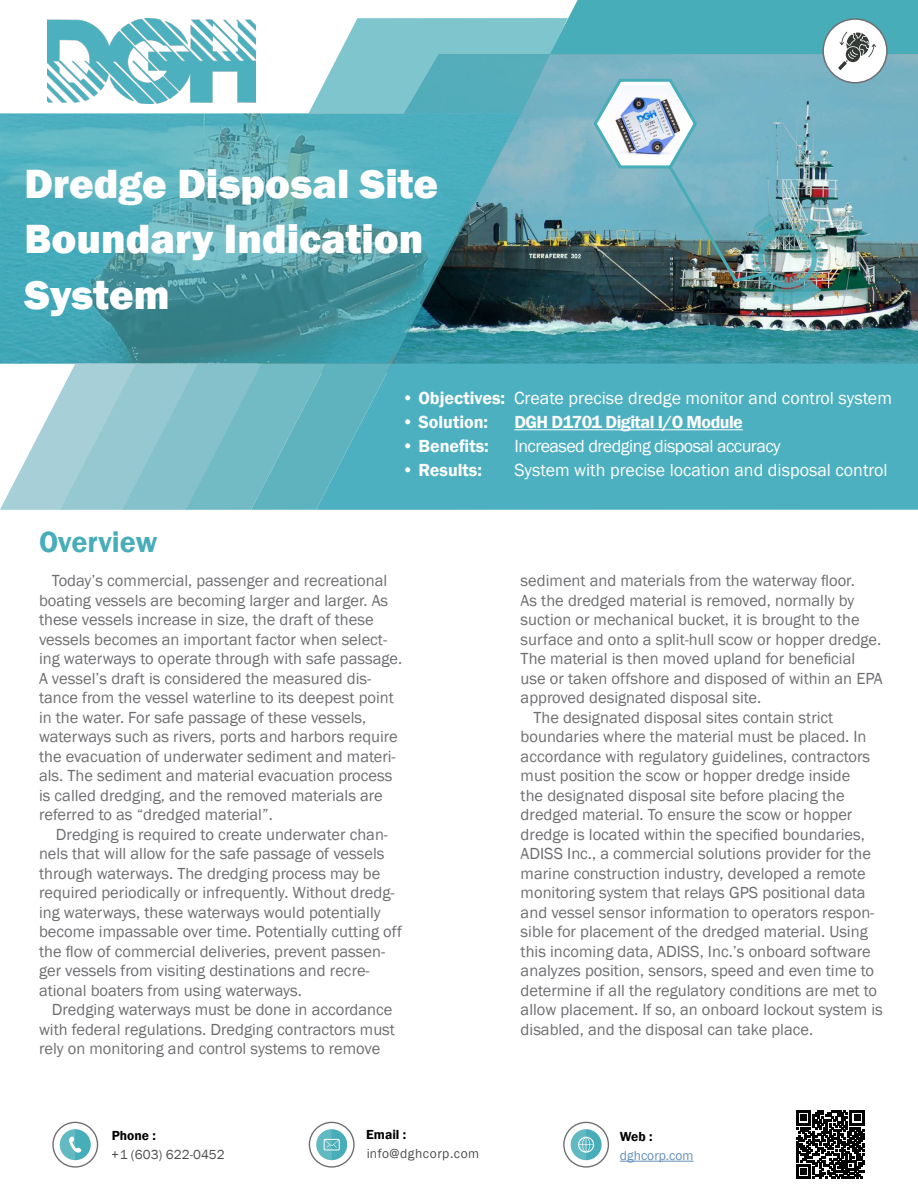
<style>
.page{position:relative;width:918px;height:1188px;background:#fff}
.page>*{position:absolute;margin:0;border:0;box-sizing:border-box;transform-origin:0 0}
.t1{font:800 42px/55.5px "Franklin Gothic";color:#fff}
.t2{font:600 30px "Franklin Gothic";color:#47adb8}
.t3{font:18px "Franklin Gothic";color:#fff}
.t4{font:600 18px "Franklin Gothic";letter-spacing:-.015em;color:#fff}
.t5{font:18px "Franklin Gothic";letter-spacing:-.03em;color:#fff}
.t6{font:16.5px/19.5px "Franklin Gothic";color:#6d6e71}
.t7{font:600 13.5px "Franklin Gothic";color:#000}
.t8{font:13.5px "Franklin Gothic";letter-spacing:.035em;color:#000}
.t9{font:13.5px "Franklin Gothic";color:#000}
.t10{font:13.5px "Franklin Gothic";color:#215e9e}
.s1{font-weight:600}
</style>
<div class="page">
<div style="left:568px;top:0;width:350px;height:54px;background:#47adb8"></div>
<img style="left:521px;top:54px;width:397px;height:310px">
<svg style="left:308px;top:18px;width:261px;height:97px;background:#7ec2cb"></svg>
<svg style="left:0;top:114px;width:521px;height:250px;background:#4b9ca8"></svg>
<img style="left:47px;top:19px;width:208px;height:85px">
<svg style="left:0;top:394px;width:60px;height:116px"></svg>
<svg style="left:60px;top:364px;width:62px;height:146px;background:#a1cdd5"></svg>
<svg style="left:122px;top:364px;width:64px;height:146px;background:#8ec5cd"></svg>
<svg style="left:186px;top:364px;width:65px;height:146px;background:#7cbec7"></svg>
<svg style="left:251px;top:364px;width:65px;height:146px;background:#6ab7c1"></svg>
<svg style="left:316px;top:364px;width:602px;height:146px;background:#4db0c0"></svg>
<div style="left:823px;top:19px;width:64px;height:64px;background:#fff;border-radius:50%"></div>
<svg style="left:838px;top:32px;width:38px;height:38px"></svg>
<div style="left:822px;top:18px;width:66px;height:65px;border:2px solid #6d6e71;border-radius:50%"></div>
<hr style="left:514px;top:429px;width:229px;height:1px;background:#fff">
<svg style="left:52px;top:1122px;width:46px;height:46px"></svg>
<svg style="left:563px;top:1122px;width:46px;height:46px"></svg>
<svg style="left:309px;top:1122px;width:46px;height:46px"></svg>
<hr style="left:620px;top:1161px;width:74px;height:1px;background:#215e9e">
<svg style="left:796px;top:1111px;width:68px;height:68px"></svg>
<img style="left:727px;top:198px;width:120px;height:122px">
<img style="left:592px;top:76px;width:178px;height:210px">
<h1 class="t1" style="left:25px;top:159px;width:415px">Dredge Disposal Site<br>Boundary Indication<br>System</h1>
<p class="t3" style="left:402px;top:392px;width:492px"><span class="s1">• Objectives:</span> Create precise dredge monitor and control system</p>
<p class="t4" style="left:402px;top:416px;width:88px">• Solution:</p>
<p class="t4" style="left:514px;top:416px;width:230px">DGH D1701 Digital I/O Module</p>
<p class="t4" style="left:402px;top:435px;width:88px">• Benefits:</p>
<p class="t5" style="left:514px;top:440px;width:268px">Increased dredging disposal accuracy</p>
<p class="t4" style="left:402px;top:464px;width:82px">• Results:</p>
<p class="t3" style="left:514px;top:464px;width:375px">System with precise location and disposal control</p>
<h2 class="t2" style="left:39px;top:532px;width:120px">Overview</h2>
<p class="t6" style="left:39px;top:572px;width:365px;text-indent:13px">Today’s commercial, passenger and recreational boating vessels are becoming larger and larger. As these vessels increase in size, the draft of these vessels becomes an important factor when select&shy;ing waterways to operate through with safe passage.<br>A vessel’s draft is considered the measured dis&shy;tance from the vessel waterline to its deepest point in the water. For safe passage of these vessels, waterways such as rivers, ports and harbors require the evacuation of underwater sediment and materi&shy;als. The sediment and material evacuation process is called dredging, and the removed materials are referred to as “dredged material”.</p>
<p class="t6" style="left:39px;top:826px;width:365px;text-indent:17px">Dredging is required to create underwater chan&shy;nels that will allow for the safe passage of vessels through waterways. The dredging process may be required periodically or infrequently. Without dredg&shy;ing waterways, these waterways would potentially become impassable over time. Potentially cutting off the flow of commercial deliveries, prevent passen&shy;ger vessels from visiting destinations and recre&shy;ational boaters from using waterways.</p>
<p class="t6" style="left:39px;top:1001px;width:358px;text-indent:13px">Dredging waterways must be done in accordance with federal regulations. Dredging contractors must rely on monitoring and control systems to remove</p>
<p class="t7" style="left:112px;top:1131px;width:46px">Phone :</p>
<p class="t9" style="left:112px;top:1150px;width:114px">+1 (603) 622-0452</p>
<p class="t7" style="left:366px;top:1129px;width:42px">Email :</p>
<p class="t8" style="left:366px;top:1149px;width:115px">info@dghcorp.com</p>
<p class="t6" style="left:521px;top:571px;width:336px">sediment and materials from the waterway floor.</p>
<p class="t6" style="left:521px;top:592px;width:335px">As the dredged material is removed, normally by</p>
<p class="t6" style="left:521px;top:611px;width:340px">suction or mechanical bucket, it is brought to the</p>
<p class="t6" style="left:521px;top:631px;width:362px">surface and onto a split-hull scow or hopper dredge.</p>
<p class="t6" style="left:521px;top:649px;width:336px">The material is then moved upland for beneficial</p>
<p class="t6" style="left:521px;top:670px;width:364px">use or taken offshore and disposed of within an EPA</p>
<p class="t6" style="left:521px;top:689px;width:242px">approved designated disposal site.</p>
<p class="t6" style="left:533px;top:709px;width:301px">The designated disposal sites contain strict</p>
<p class="t6" style="left:521px;top:728px;width:347px">boundaries where the material must be placed. In</p>
<p class="t6" style="left:521px;top:748px;width:351px">accordance with regulatory guidelines, contractors</p>
<p class="t6" style="left:521px;top:767px;width:331px">must position the scow or hopper dredge inside</p>
<p class="t6" style="left:521px;top:787px;width:326px">the designated disposal site before placing the</p>
<p class="t6" style="left:521px;top:806px;width:333px">dredged material. To ensure the scow or hopper</p>
<p class="t6" style="left:521px;top:825px;width:346px">dredge is located within the specified boundaries,</p>
<p class="t6" style="left:521px;top:845px;width:352px">ADISS Inc., a commercial solutions provider for the</p>
<p class="t6" style="left:521px;top:865px;width:346px">marine construction industry, developed a remote</p>
<p class="t6" style="left:521px;top:884px;width:347px">monitoring system that relays GPS positional data</p>
<p class="t6" style="left:521px;top:904px;width:355px">and vessel sensor information to operators respon-</p>
<p class="t6" style="left:521px;top:923px;width:349px">sible for placement of the dredged material. Using</p>
<p class="t6" style="left:521px;top:943px;width:352px">this incoming data, ADISS, Inc.’s onboard software</p>
<p class="t6" style="left:521px;top:962px;width:355px">analyzes position, sensors, speed and even time to</p>
<p class="t6" style="left:521px;top:982px;width:358px">determine if all the regulatory conditions are met to</p>
<p class="t6" style="left:521px;top:1001px;width:364px">allow placement. If so, an onboard lockout system is</p>
<p class="t6" style="left:521px;top:1021px;width:294px">disabled, and the disposal can take place.</p>
<p class="t7" style="left:620px;top:1132px;width:34px">Web :</p>
<p class="t10" style="left:620px;top:1151px;width:75px">dghcorp.com</p>
</div>
